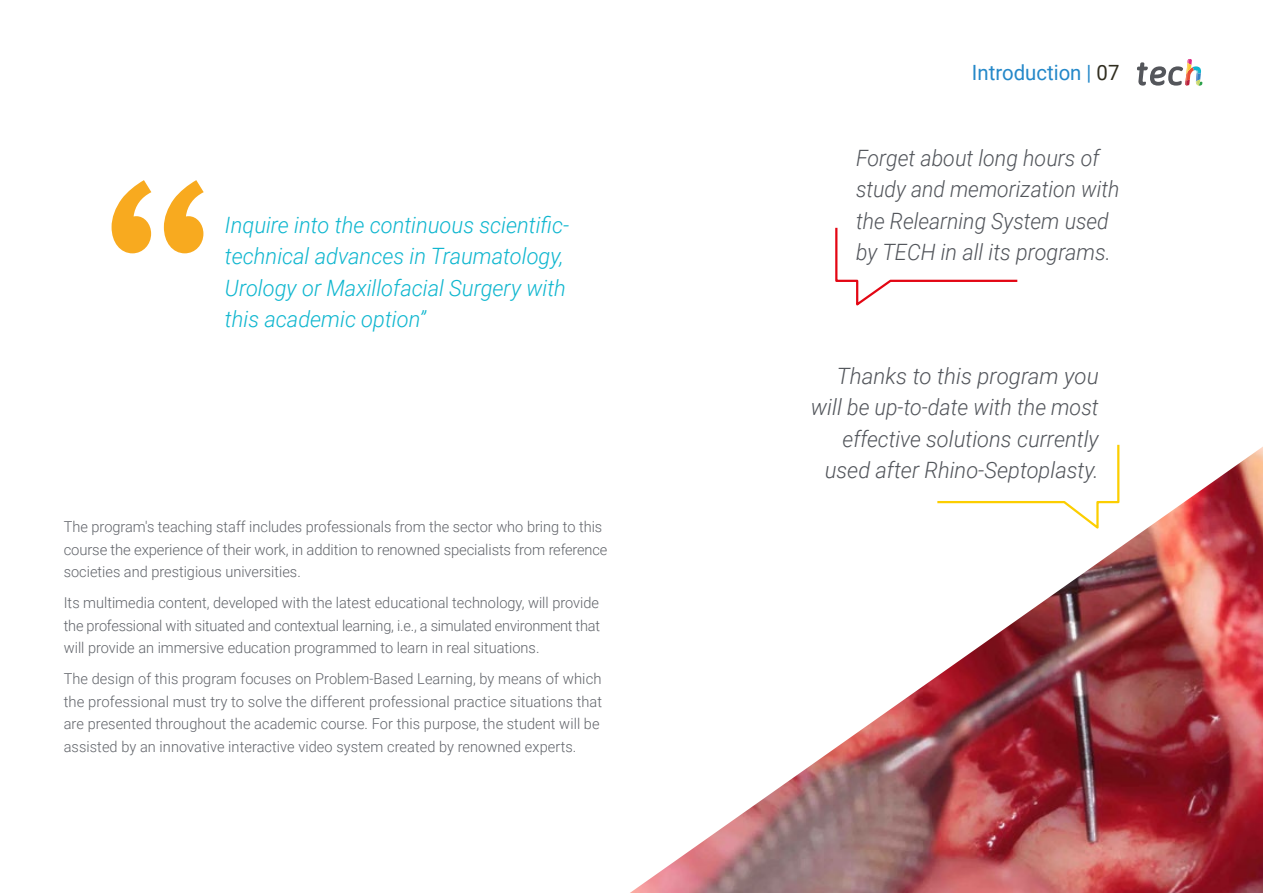
<style>
.page{position:relative;width:1263px;height:893px;background:#fff}
.page>*{position:absolute;margin:0;border:0;box-sizing:border-box;transform-origin:0 0}
.t1{font:italic 300 22.5px/31.5px "Roboto";color:#0fb6cf}
.t2{font:italic 300 22.5px/31.5px "Roboto";color:#52555b;text-align:right}
.t3{font:italic 300 22.5px/31.5px "Roboto";color:#52555b;scale:.95 1}
.t4{font:21px "Roboto";color:#2488c9}
.t5{font:300 15px/22.5px "Roboto";color:#61646a}
.s1{color:#312e20}
</style>
<div class="page">
<svg style="left:112px;top:180px;width:92px;height:73px"></svg>
<img style="left:630px;top:446px;width:633px;height:447px">
<svg style="left:835px;top:227px;width:183px;height:79px"></svg>
<svg style="left:1137px;top:59px;width:65px;height:27px"></svg>
<h1 class="t1" style="left:225px;top:208px;width:346px">Inquire into the continuous scientific&shy;technical advances in Traumatology, Urology or Maxillofacial Surgery with this academic option”</h1>
<p class="t5" style="left:64px;top:515px;width:545px">The program's teaching staff includes professionals from the sector who bring to this course the experience of their work, in addition to renowned specialists from reference societies and prestigious universities.</p>
<p class="t5" style="left:64px;top:591px;width:538px;text-align:justify">Its multimedia content, developed with the latest educational technology, will provide the professional with situated and contextual learning, i.e., a simulated environment that will provide an immersive education programmed to learn in real situations.</p>
<p class="t5" style="left:64px;top:667px;width:540px">The design of this program focuses on Problem-Based Learning, by means of which the professional must try to solve the different professional practice situations that are presented throughout the academic course. For this purpose, the student will be assisted by an innovative interactive video system created by renowned experts.</p>
<h2 class="t4" style="left:972px;top:57px;width:149px">Introduction | <span class="s1">07</span></h2>
<h1 class="t3" style="left:856px;top:141px;width:279px">Forget about long hours of study and memorization with the Relearning System used by TECH in all its programs.</h1>
<h1 class="t2" style="left:811px;top:359px;width:289px">Thanks to this program you will be up-to-date with the most effective solutions currently used after Rhino-Septoplasty.</h1>
</div>
